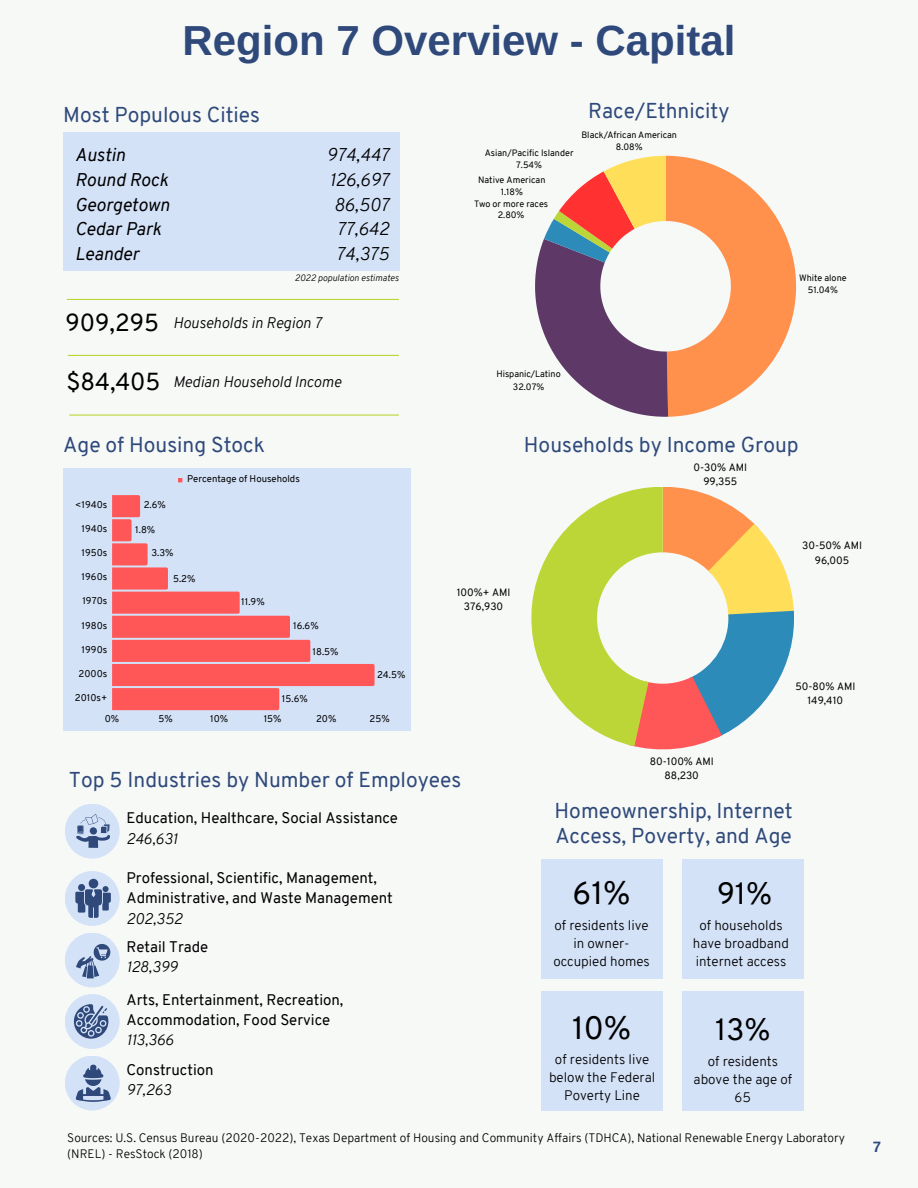
<style>
.page{position:relative;width:918px;height:1188px;background:#f7f9f7}
.page>*{position:absolute;margin:0;border:0;box-sizing:border-box;transform-origin:0 0}
.t1{font:700 42px "Arimo";color:#2f497b}
.t2{font:31.5px "Overpass";color:#000}
.t3{font:30px "Overpass";color:#000}
.t4{font:24px "Overpass";color:#000}
.t5{font:21px/24.8px "Overpass";color:#2f497b}
.t6{font:italic 18px "Overpass";color:#000}
.t7{font:italic 300 18px/24.8px "Overpass";color:#000;text-align:justify}
.t8{font:15px/20.2px "Overpass";color:#000}
.t9{font:italic 300 15px "Overpass";color:#000}
.t10{font:700 15px "Arimo";color:#2f497b}
.t11{font:300 13.5px/18px "Overpass";color:#000;text-align:center}
.t12{font:300 12px/16px "Overpass";color:#000}
.t13{font:10.35px "Overpass";color:#000}
.t14{font:9.6px "Overpass";color:#000}
.t15{font:9px "Overpass";color:#000}
.t16{font:italic 300 9px "Overpass";color:#000}
</style>
<div class="page">
<svg style="left:535px;top:156px;width:261px;height:261px"></svg>
<svg style="left:531px;top:487px;width:263px;height:262px"></svg>
<div style="left:63px;top:133px;width:337px;height:138px;background:#d4e2f8"></div>
<div style="left:63px;top:469px;width:348px;height:262px;background:#d4e2f8"></div>
<hr style="left:67px;top:299px;width:332px;height:1px;background:#bcd638">
<hr style="left:68px;top:355px;width:331px;height:1px;background:#bcd638">
<hr style="left:69px;top:415px;width:330px;height:1px;background:#bcd638">
<div style="left:541px;top:859px;width:122px;height:120px;background:#d4e2f8"></div>
<div style="left:541px;top:991px;width:122px;height:120px;background:#d4e2f8"></div>
<div style="left:682px;top:859px;width:122px;height:120px;background:#d4e2f8"></div>
<div style="left:682px;top:991px;width:122px;height:120px;background:#d4e2f8"></div>
<svg style="left:178px;top:478px;width:4px;height:4px"></svg>
<svg style="left:112px;top:495px;width:263px;height:215px"></svg>
<div style="left:65px;top:804px;width:55px;height:55px;background:#d4e2f8;border-radius:50%"></div>
<svg style="left:76px;top:814px;width:34px;height:34px"></svg>
<div style="left:65px;top:933px;width:55px;height:55px;background:#d4e2f8;border-radius:50%"></div>
<div style="left:65px;top:871px;width:55px;height:55px;background:#d4e2f8;border-radius:50%"></div>
<svg style="left:76px;top:944px;width:34px;height:34px"></svg>
<div style="left:65px;top:994px;width:55px;height:55px;background:#d4e2f8;border-radius:50%"></div>
<div style="left:65px;top:1056px;width:55px;height:55px;background:#d4e2f8;border-radius:50%"></div>
<svg style="left:76px;top:1065px;width:35px;height:37px"></svg>
<svg style="left:75px;top:879px;width:36px;height:39px"></svg>
<svg style="left:74px;top:1004px;width:34px;height:35px"></svg>
<p class="t1" style="left:182px;top:17px;width:555px">Region 7 Overview - Capital</p>
<p class="t5" style="left:588px;top:100px;width:143px">Race/Ethnicity</p>
<p class="t5" style="left:63px;top:104px;width:198px">Most Populous Cities</p>
<p class="t6" style="left:75px;top:148px;width:52px">Austin</p>
<p class="t6" style="left:75px;top:172px;width:94px">Round Rock</p>
<p class="t6" style="left:75px;top:197px;width:96px">Georgetown</p>
<p class="t6" style="left:75px;top:222px;width:88px">Cedar Park</p>
<p class="t6" style="left:75px;top:247px;width:65px">Leander</p>
<p class="t15" style="left:581px;top:131px;width:97px">Black/African American</p>
<p class="t15" style="left:616px;top:143px;width:28px">8.08%</p>
<p class="t7" style="left:327px;top:144px;width:64px">974,447<br>126,697<br>86,507</p>
<p class="t7" style="left:337px;top:218px;width:54px">77,642</p>
<p class="t7" style="left:336px;top:243px;width:54px">74,375</p>
<p class="t15" style="left:485px;top:150px;width:90px">Asian/Pacific Islander</p>
<p class="t15" style="left:516px;top:162px;width:27px">7.54%</p>
<p class="t15" style="left:478px;top:176px;width:69px">Native American</p>
<p class="t15" style="left:501px;top:188px;width:24px">1.18%</p>
<p class="t15" style="left:474px;top:200px;width:76px">Two or more races</p>
<p class="t15" style="left:498px;top:212px;width:28px">2.80%</p>
<p class="t16" style="left:295px;top:275px;width:105px">2022 population estimates</p>
<p class="t4" style="left:66px;top:313px;width:95px">909,295</p>
<p class="t9" style="left:173px;top:317px;width:150px">Households in Region 7</p>
<p class="t4" style="left:66px;top:372px;width:96px">$84,405</p>
<p class="t9" style="left:173px;top:376px;width:170px">Median Household Income</p>
<p class="t15" style="left:496px;top:371px;width:66px">Hispanic/Latino</p>
<p class="t15" style="left:513px;top:383px;width:33px">32.07%</p>
<p class="t15" style="left:799px;top:274px;width:49px">White alone</p>
<p class="t15" style="left:808px;top:286px;width:32px">51.04%</p>
<p class="t5" style="left:63px;top:434px;width:203px">Age of Housing Stock</p>
<p class="t14" style="left:75px;top:501px;width:34px">&lt;1940s</p>
<p class="t14" style="left:81px;top:525px;width:27px">1940s</p>
<p class="t14" style="left:81px;top:549px;width:27px">1950s</p>
<p class="t14" style="left:82px;top:573px;width:27px">1960s</p>
<p class="t14" style="left:82px;top:597px;width:26px">1970s</p>
<p class="t14" style="left:82px;top:621px;width:27px">1980s</p>
<p class="t14" style="left:82px;top:645px;width:27px">1990s</p>
<p class="t14" style="left:79px;top:670px;width:30px">2000s</p>
<p class="t14" style="left:75px;top:694px;width:34px">2010s+</p>
<p class="t14" style="left:144px;top:501px;width:24px">2.6%</p>
<p class="t14" style="left:135px;top:526px;width:21px">1.8%</p>
<p class="t14" style="left:151px;top:549px;width:24px">3.3%</p>
<p class="t14" style="left:187px;top:475px;width:114px">Percentage of Households</p>
<p class="t14" style="left:173px;top:575px;width:24px">5.2%</p>
<p class="t14" style="left:241px;top:598px;width:25px">11.9%</p>
<p class="t14" style="left:293px;top:622px;width:27px">16.6%</p>
<p class="t14" style="left:313px;top:648px;width:27px">18.5%</p>
<p class="t14" style="left:282px;top:695px;width:27px">15.6%</p>
<p class="t14" style="left:377px;top:670px;width:30px">24.5%</p>
<p class="t14" style="left:105px;top:715px;width:16px">0%</p>
<p class="t14" style="left:158px;top:715px;width:16px">5%</p>
<p class="t14" style="left:210px;top:715px;width:20px">10%</p>
<p class="t14" style="left:264px;top:715px;width:19px">15%</p>
<p class="t14" style="left:316px;top:715px;width:22px">20%</p>
<p class="t14" style="left:370px;top:715px;width:22px">25%</p>
<p class="t5" style="left:524px;top:434px;width:276px">Households by Income Group</p>
<p class="t13" style="left:694px;top:463px;width:55px">0-30% AMI</p>
<p class="t13" style="left:703px;top:477px;width:35px">99,355</p>
<p class="t13" style="left:457px;top:589px;width:55px">100%+ AMI</p>
<p class="t13" style="left:464px;top:603px;width:41px">376,930</p>
<p class="t13" style="left:802px;top:542px;width:61px">30-50% AMI</p>
<p class="t13" style="left:815px;top:556px;width:36px">96,005</p>
<p class="t13" style="left:795px;top:682px;width:62px">50-80% AMI</p>
<p class="t13" style="left:807px;top:696px;width:37px">149,410</p>
<p class="t5" style="left:69px;top:769px;width:394px">Top 5 Industries by Number of Employees</p>
<p class="t8" style="left:127px;top:809px;width:273px">Education, Healthcare, Social Assistance</p>
<p class="t9" style="left:127px;top:832px;width:52px">246,631</p>
<p class="t8" style="left:127px;top:869px;width:268px">Professional, Scientific, Management,<br>Administrative, and Waste Management</p>
<p class="t9" style="left:127px;top:912px;width:58px">202,352</p>
<p class="t8" style="left:127px;top:938px;width:83px">Retail Trade</p>
<p class="t9" style="left:127px;top:961px;width:53px">128,399</p>
<p class="t8" style="left:127px;top:991px;width:218px">Arts, Entertainment, Recreation,<br>Accommodation, Food Service</p>
<p class="t9" style="left:127px;top:1034px;width:49px">113,366</p>
<p class="t8" style="left:127px;top:1061px;width:89px">Construction</p>
<p class="t9" style="left:127px;top:1084px;width:46px">97,263</p>
<p class="t13" style="left:650px;top:757px;width:66px">80-100% AMI</p>
<p class="t13" style="left:665px;top:771px;width:36px">88,230</p>
<p class="t5" style="left:555px;top:801px;width:240px">Homeownership, Internet<br>Access, Poverty, and Age</p>
<p class="t2" style="left:573px;top:881px;width:59px">61%</p>
<p class="t11" style="left:553px;top:917px;width:98px">of residents live in owner&shy;occupied homes</p>
<p class="t2" style="left:572px;top:1015px;width:61px">10%</p>
<p class="t11" style="left:549px;top:1052px;width:108px">of residents live below the Federal<br>Poverty Line</p>
<p class="t3" style="left:717px;top:881px;width:57px">91%</p>
<p class="t11" style="left:693px;top:917px;width:98px">of households have broadband internet access</p>
<p class="t3" style="left:715px;top:1017px;width:57px">13%</p>
<p class="t11" style="left:694px;top:1054px;width:100px">of residents above the age of<br>65</p>
<p class="t12" style="left:67px;top:1131px;width:779px">Sources: U.S. Census Bureau (2020-2022), Texas Department of Housing and Community Affairs (TDHCA), National Renewable Energy Laboratory (NREL) - ResStock (2018)</p>
<p class="t10" style="left:873px;top:1138px;width:10px">7</p>
</div>
